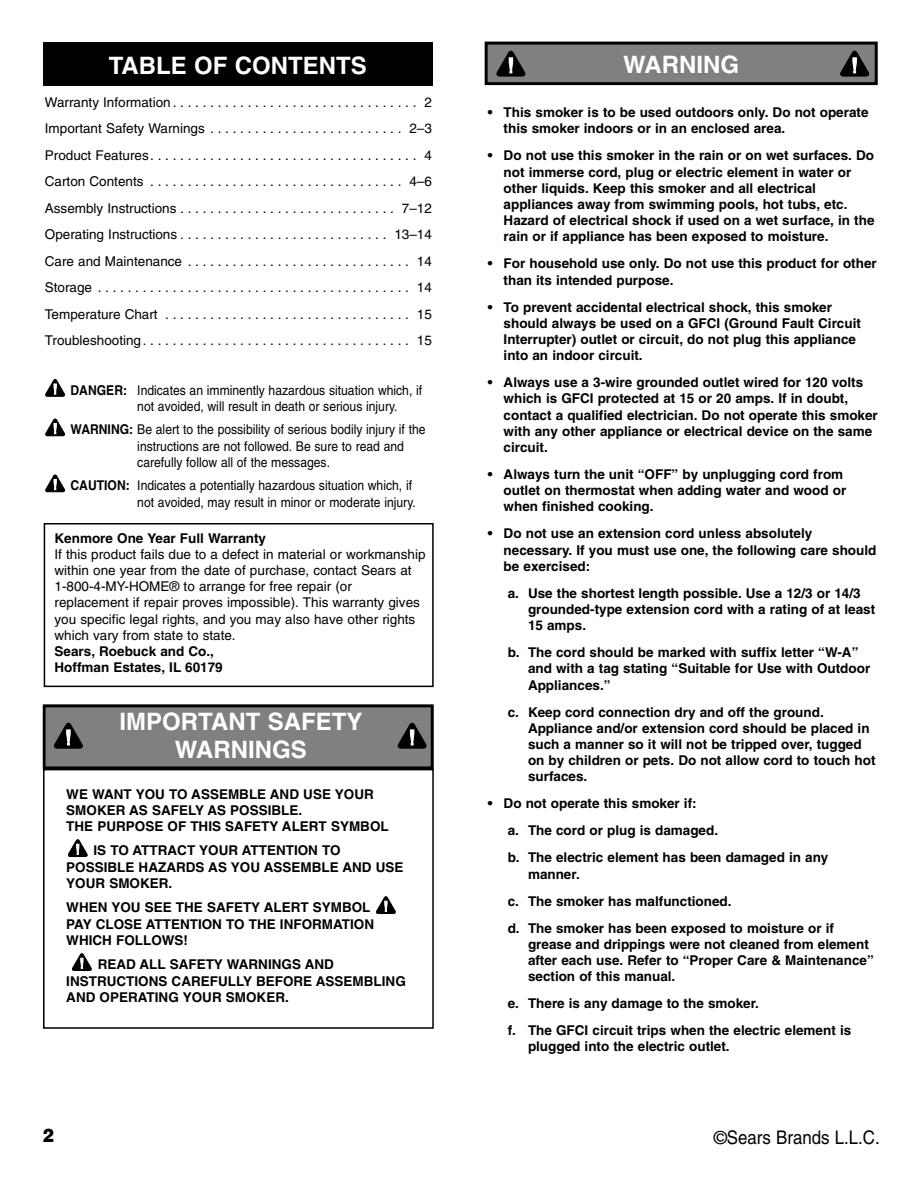
<style>
.page{position:relative;width:918px;height:1188px;background:#fff}
.page>*{position:absolute;margin:0;border:0;box-sizing:border-box;transform-origin:0 0}
.t1{font:700 24px/28.8px "Helvetica";color:#fff;text-align:center}
.t2{font:18.75px "Helvetica";color:#000;scale:.9 1}
.t3{font:900 18.75px "Helvetica";color:#000;scale:.9 1}
.t4{font:700 13.5px/16.2px "Helvetica";color:#000}
.t5{font:13.5px/26.4px "Helvetica";color:#000;text-align:justify}
.t6{font:13.5px/16.5px "Helvetica";color:#000;scale:.9 1}
.s1{font-weight:700}
.s2{font-size:18px}
</style>
<div class="page">
<svg style="left:42px;top:523px;width:392px;height:506px"></svg>
<div style="left:46px;top:707px;width:385px;height:59px;background:#808080"></div>
<div style="left:43px;top:704px;width:391px;height:65px;border:3px solid #000"></div>
<svg style="left:72px;top:953px;width:20px;height:18px"></svg>
<svg style="left:376px;top:896px;width:20px;height:18px"></svg>
<svg style="left:68px;top:839px;width:20px;height:18px"></svg>
<div style="left:53px;top:531px;width:375px;height:150px;background:#fff"></div>
<div style="left:43px;top:43px;width:390px;height:43px;background:#000"></div>
<svg style="left:45px;top:475px;width:20px;height:17px"></svg>
<svg style="left:45px;top:419px;width:20px;height:17px"></svg>
<svg style="left:45px;top:379px;width:20px;height:18px"></svg>
<svg style="left:54px;top:723px;width:29px;height:26px"></svg>
<svg style="left:397px;top:723px;width:30px;height:26px"></svg>
<div style="left:488px;top:45px;width:387px;height:37px;background:#808080"></div>
<div style="left:485px;top:42px;width:393px;height:43px;border:3px solid #000"></div>
<svg style="left:496px;top:51px;width:30px;height:26px"></svg>
<svg style="left:840px;top:51px;width:29px;height:26px"></svg>
<h1 class="t1" style="left:109px;top:53px;width:260px">TABLE OF CONTENTS</h1>
<p class="t5" style="left:45px;top:90px;width:389px">Warranty Information . . . . . . . . . . . . . . . . . . . . . . . . . . . . . . . . . 2<br>Important Safety Warnings . . . . . . . . . . . . . . . . . . . . . . . . . . 2–3<br>Product Features. . . . . . . . . . . . . . . . . . . . . . . . . . . . . . . . . . . . 4<br>Carton Contents . . . . . . . . . . . . . . . . . . . . . . . . . . . . . . . . . . 4–6<br>Assembly Instructions . . . . . . . . . . . . . . . . . . . . . . . . . . . . . 7–12<br>Operating Instructions . . . . . . . . . . . . . . . . . . . . . . . . . . . . 13–14<br>Care and Maintenance . . . . . . . . . . . . . . . . . . . . . . . . . . . . . . 14<br>Storage . . . . . . . . . . . . . . . . . . . . . . . . . . . . . . . . . . . . . . . . . . 14<br>Temperature Chart . . . . . . . . . . . . . . . . . . . . . . . . . . . . . . . . . 15<br>Troubleshooting. . . . . . . . . . . . . . . . . . . . . . . . . . . . . . . . . . . . 15</p>
<p class="t6" style="left:137px;top:383px;width:318px;text-indent:-67px"><span class="s1">DANGER:</span> Indicates an imminently hazardous situation which, if not avoided, will result in death or serious injury.</p>
<p class="t6" style="left:137px;top:422px;width:322px;text-indent:-67px"><span class="s1">WARNING:</span> Be alert to the possibility of serious bodily injury if the instructions are not followed. Be sure to read and carefully follow all of the messages.</p>
<p class="t6" style="left:71px;top:478px;width:385px;text-align:right"><span class="s1">CAUTION:</span> Indicates a potentially hazardous situation which, if not avoided, may result in minor or moderate injury.</p>
<p class="t4" style="left:55px;top:531px;width:213px">Kenmore One Year Full Warranty</p>
<p class="t5" style="left:55px;top:547px;width:372px;line-height:16.2px;text-align:left">If this product fails due to a defect in material or workmanship within one year from the date of purchase, contact Sears at 1-800-4-MY-HOME® to arrange for free repair (or replacement if repair proves impossible). This warranty gives you specific legal rights, and you may also have other rights which vary from state to state.</p>
<p class="t4" style="left:55px;top:644px;width:170px">Sears, Roebuck and Co.,<br>Hoffman Estates, IL 60179</p>
<h1 class="t1" style="left:120px;top:709px;width:244px">IMPORTANT SAFETY<br>WARNINGS</h1>
<p class="t4" style="left:66px;top:787px;width:324px">WE WANT YOU TO ASSEMBLE AND USE YOUR<br>SMOKER AS SAFELY AS POSSIBLE.<br>THE PURPOSE OF THIS SAFETY ALERT SYMBOL</p>
<p class="t4" style="left:66px;top:843px;width:339px;line-height:16.6px;text-indent:27px">IS TO ATTRACT YOUR ATTENTION TO<br>POSSIBLE HAZARDS AS YOU ASSEMBLE AND USE<br>YOUR SMOKER.</p>
<p class="t4" style="left:66px;top:900px;width:309px;line-height:16.6px">WHEN YOU SEE THE SAFETY ALERT SYMBOL<br>PAY CLOSE ATTENTION TO THE INFORMATION<br>WHICH FOLLOWS!</p>
<p class="t4" style="left:66px;top:957px;width:341px;line-height:16.6px;text-indent:31px">READ ALL SAFETY WARNINGS AND<br>INSTRUCTIONS CAREFULLY BEFORE ASSEMBLING<br>AND OPERATING YOUR SMOKER.</p>
<h1 class="t1" style="left:623px;top:52px;width:117px">WARNING</h1>
<p class="t4" style="left:504px;top:106px;width:366px;text-indent:-16px">• This smoker is to be used outdoors only. Do not operate this smoker indoors or in an enclosed area.</p>
<p class="t4" style="left:504px;top:149px;width:372px;text-indent:-16px">• Do not use this smoker in the rain or on wet surfaces. Do not immerse cord, plug or electric element in water or other liquids. Keep this smoker and all electrical appliances away from swimming pools, hot tubs, etc.<br>Hazard of electrical shock if used on a wet surface, in the rain or if appliance has been exposed to moisture.</p>
<p class="t4" style="left:504px;top:257px;width:375px;text-indent:-16px">• For household use only. Do not use this product for other than its intended purpose.</p>
<p class="t4" style="left:504px;top:300px;width:359px;text-indent:-16px">• To prevent accidental electrical shock, this smoker should always be used on a GFCI (Ground Fault Circuit Interrupter) outlet or circuit, do not plug this appliance into an indoor circuit.</p>
<p class="t4" style="left:504px;top:376px;width:376px;text-indent:-16px">• Always use a 3-wire grounded outlet wired for 120 volts which is GFCI protected at 15 or 20 amps. If in doubt, contact a qualified electrician. Do not operate this smoker with any other appliance or electrical device on the same circuit.</p>
<p class="t4" style="left:504px;top:467px;width:344px;text-indent:-16px">• Always turn the unit “OFF” by unplugging cord from outlet on thermostat when adding water and wood or when finished cooking.</p>
<p class="t4" style="left:504px;top:527px;width:374px;text-indent:-16px">• Do not use an extension cord unless absolutely necessary. If you must use one, the following care should be exercised:</p>
<p class="t4" style="left:528px;top:586px;width:349px;text-indent:-20px">a. Use the shortest length possible. Use a 12/3 or 14/3 grounded-type extension cord with a rating of at least<br>15 amps.</p>
<p class="t4" style="left:528px;top:646px;width:344px;text-indent:-20px">b. The cord should be marked with suffix letter “W-A” and with a tag stating “Suitable for Use with Outdoor<br>Appliances.”</p>
<p class="t4" style="left:528px;top:705px;width:349px;text-indent:-20px">c. Keep cord connection dry and off the ground.<br>Appliance and/or extension cord should be placed in such a manner so it will not be tripped over, tugged on by children or pets. Do not allow cord to touch hot surfaces.</p>
<p class="t4" style="left:508px;top:791px;width:322px;line-height:27px;text-indent:-20px">• Do not operate this smoker if:<br>a. The cord or plug is damaged.<br>b. The electric element has been damaged in any</p>
<p class="t4" style="left:508px;top:862px;width:328px;line-height:27px;text-indent:20px">manner.<br>c. The smoker has malfunctioned.<br>d. The smoker has been exposed to moisture or if</p>
<p class="t4" style="left:528px;top:937px;width:347px">grease and drippings were not cleaned from element after each use. Refer to “Proper Care &amp; Maintenance” section of this manual.</p>
<p class="t4" style="left:508px;top:991px;width:345px;line-height:27px">e. There is any damage to the smoker.<br>f. The GFCI circuit trips when the electric element is</p>
<p class="t4" style="left:528px;top:1040px;width:203px">plugged into the electric outlet.</p>
<h2 class="t3" style="left:42px;top:1128px;width:14px">2</h2>
<h2 class="t2" style="left:714px;top:1131px;width:186px"><span class="s2">©</span>Sears Brands L.L.C.</h2>
</div>
